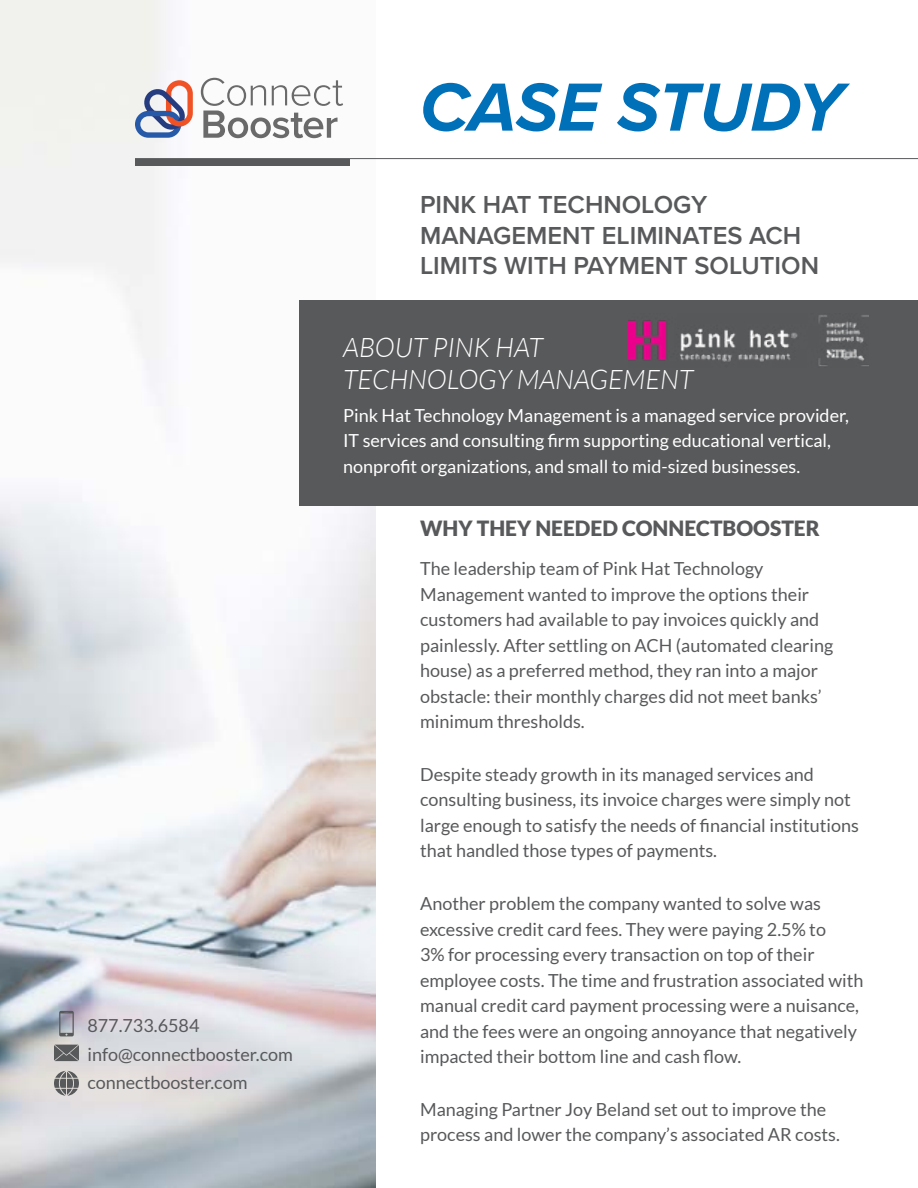
<style>
.page{position:relative;width:918px;height:1188px;background:#fff}
.page>*{position:absolute;margin:0;border:0;box-sizing:border-box;transform-origin:0 0}
.t1{font:italic 700 70.5px "Proxima Nova";letter-spacing:-.005em;color:#0070b9}
.t2{font:italic 300 27px/32.4px "Lato";color:#fff}
.t3{font:600 25.5px/30.6px "Proxima Nova";color:#58595b}
.t4{font:900 21px "Lato";color:#58595b}
.t5{font:18px/25.5px "Lato";color:#58595b}
.t6{font:18px/25.5px "Lato";color:#fff}
</style>
<div class="page">
<img style="left:0;top:0;width:376px;height:1188px">
<svg style="left:135px;top:80px;width:58px;height:58px"></svg>
<svg style="left:201px;top:78px;width:142px;height:60px"></svg>
<hr style="left:135px;top:158px;width:783px;height:1px;background:#58595b">
<div style="left:135px;top:159px;width:215px;height:7px;background:#58595b"></div>
<div style="left:299px;top:301px;width:619px;height:205px;background:#58595b"></div>
<img style="left:628px;top:315px;width:240px;height:51px">
<svg style="left:54px;top:1045px;width:25px;height:16px"></svg>
<svg style="left:54px;top:1071px;width:25px;height:25px"></svg>
<svg style="left:59px;top:1011px;width:15px;height:25px"></svg>
<p class="t5" style="left:87px;top:1011px;width:207px;line-height:28.5px">877.733.6584 info@connectbooster.com connectbooster.com</p>
<h1 class="t1" style="left:420px;top:65px;width:425px">CASE STUDY</h1>
<h3 class="t3" style="left:420px;top:189px;width:400px">PINK HAT TECHNOLOGY<br>MANAGEMENT ELIMINATES ACH<br>LIMITS WITH PAYMENT SOLUTION</h3>
<h2 class="t2" style="left:343px;top:332px;width:352px">ABOUT PINK HAT<br>TECHNOLOGY MANAGEMENT</h2>
<p class="t6" style="left:343px;top:402px;width:507px">Pink Hat Technology Management is a managed service provider,<br>IT services and consulting firm supporting educational vertical, nonprofit organizations, and small to mid-sized businesses.</p>
<p class="t4" style="left:420px;top:516px;width:401px">WHY THEY NEEDED CONNECTBOOSTER</p>
<p class="t5" style="left:420px;top:556px;width:415px">The leadership team of Pink Hat Technology Management wanted to improve the options their customers had available to pay invoices quickly and painlessly. After settling on ACH (automated clearing house) as a preferred method, they ran into a major obstacle: their monthly charges did not meet banks’ minimum thresholds.</p>
<p class="t5" style="left:420px;top:762px;width:440px">Despite steady growth in its managed services and consulting business, its invoice charges were simply not large enough to satisfy the needs of financial institutions that handled those types of payments.</p>
<p class="t5" style="left:420px;top:891px;width:445px">Another problem the company wanted to solve was excessive credit card fees. They were paying 2.5% to<br>3% for processing every transaction on top of their employee costs. The time and frustration associated with manual credit card payment processing were a nuisance, and the fees were an ongoing annoyance that negatively impacted their bottom line and cash flow.</p>
<p class="t5" style="left:420px;top:1096px;width:421px">Managing Partner Joy Beland set out to improve the process and lower the company’s associated AR costs.</p>
</div>
